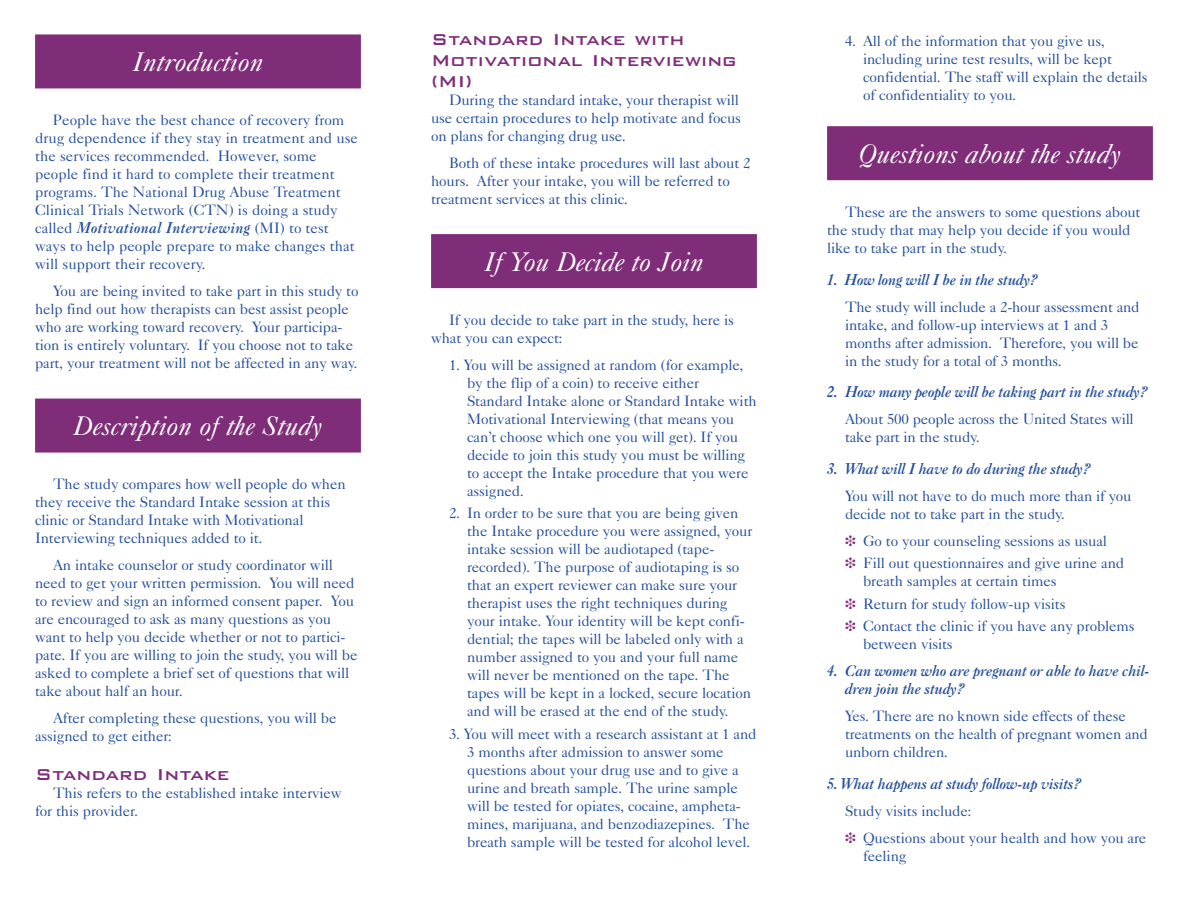
<style>
.page{position:relative;width:1188px;height:918px;background:#fff}
.page>*{position:absolute;margin:0;border:0;box-sizing:border-box;transform-origin:0 0}
.t1{font:italic 27px "Caslon Five Forty";color:#fff}
.t2{font:500 21px/21px "Bank Gothic BT";color:#7f2d79}
.t3{font:15px/18px "Caslon Five Forty";letter-spacing:-.01em;color:#26509b}
.t4{font:italic 700 15px/18px "Caslon BT";letter-spacing:-.03em;color:#26509b}
.t5{font:italic 700 15px "Caslon BT";color:#26509b}
.s1{font-family:"Caslon Five Forty";font-weight:400;font-style:normal}
.s2{color:#7f2d79}
</style>
<div class="page">
<div style="left:35px;top:34px;width:326px;height:54px;background:#7f2d79"></div>
<div style="left:35px;top:399px;width:326px;height:54px;background:#7f2d79"></div>
<div style="left:431px;top:234px;width:326px;height:54px;background:#7f2d79"></div>
<div style="left:827px;top:126px;width:326px;height:54px;background:#7f2d79"></div>
<h1 class="t1" style="left:133px;top:52px;width:132px">Introduction</h1>
<p class="t3" style="left:35px;top:113px;width:324px;text-indent:18px">People have the best chance of recovery from drug dependence if they stay in treatment and use the services recommended. However, some people find it hard to complete their treatment programs. The National Drug Abuse Treatment Clinical Trials Network (CTN) is doing a study</p>
<p class="t5" style="left:35px;top:222px;width:295px"><span class="s1">called</span> Motivational Interviewing <span class="s1">(MI) to test</span></p>
<p class="t3" style="left:35px;top:239px;width:321px">ways to help people prepare to make changes that will support their recovery.</p>
<p class="t3" style="left:35px;top:284px;width:325px;text-indent:18px">You are being invited to take part in this study to help find out how therapists can best assist people who are working toward recovery. Your participa&shy;tion is entirely voluntary. If you choose not to take part, your treatment will not be affected in any way.</p>
<h1 class="t1" style="left:74px;top:417px;width:250px">Description of the Study</h1>
<p class="t3" style="left:35px;top:477px;width:312px;text-indent:18px">The study compares how well people do when they receive the Standard Intake session at this clinic or Standard Intake with Motivational Interviewing techniques added to it.</p>
<p class="t3" style="left:35px;top:558px;width:324px;text-indent:18px">An intake counselor or study coordinator will need to get your written permission. You will need to review and sign an informed consent paper. You are encouraged to ask as many questions as you want to help you decide whether or not to partici&shy;pate. If you are willing to join the study, you will be asked to complete a brief set of questions that will take about half an hour.</p>
<p class="t3" style="left:35px;top:711px;width:303px;text-indent:18px">After completing these questions, you will be assigned to get either:</p>
<h2 class="t2" style="left:35px;top:763px;width:196px">Standard Intake</h2>
<p class="t3" style="left:35px;top:786px;width:308px;text-indent:18px">This refers to the established intake interview for this provider.</p>
<h2 class="t2" style="left:431px;top:27px;width:307px">Standard Intake with<br>Motivational Interviewing (MI)</h2>
<p class="t3" style="left:431px;top:92px;width:311px;text-indent:18px">During the standard intake, your therapist will use certain procedures to help motivate and focus on plans for changing drug use.</p>
<p class="t3" style="left:431px;top:155px;width:321px;text-indent:18px">Both of these intake procedures will last about 2 hours. After your intake, you will be referred to treatment services at this clinic.</p>
<h1 class="t1" style="left:484px;top:252px;width:221px">If You Decide to Join</h1>
<p class="t3" style="left:431px;top:312px;width:304px;text-indent:18px">If you decide to take part in the study, here is what you can expect:</p>
<p class="t3" style="left:467px;top:357px;width:291px;text-indent:-18px">1. You will be assigned at random (for example, by the flip of a coin) to receive either Standard Intake alone or Standard Intake with Motivational Interviewing (that means you can’t choose which one you will get). If you decide to join this study you must be willing to accept the Intake procedure that you were assigned.</p>
<p class="t3" style="left:467px;top:506px;width:287px;text-indent:-18px">2. In order to be sure that you are being given the Intake procedure you were assigned, your intake session will be audiotaped (tape&shy;recorded). The purpose of audiotaping is so that an expert reviewer can make sure your therapist uses the right techniques during your intake. Your identity will be kept confi&shy;dential; the tapes will be labeled only with a number assigned to you and your full name will never be mentioned on the tape. The tapes will be kept in a locked, secure location and will be erased at the end of the study.</p>
<p class="t3" style="left:467px;top:726px;width:291px;text-indent:-18px">3. You will meet with a research assistant at 1 and 3 months after admission to answer some questions about your drug use and to give a urine and breath sample. The urine sample will be tested for opiates, cocaine, ampheta&shy;mines, marijuana, and benzodiazepines. The breath sample will be tested for alcohol level.</p>
<p class="t3" style="left:863px;top:34px;width:286px;text-indent:-18px">4. All of the information that you give us, including urine test results, will be kept confidential. The staff will explain the details of confidentiality to you.</p>
<h1 class="t1" style="left:859px;top:144px;width:264px">Questions about the study</h1>
<p class="t3" style="left:827px;top:204px;width:315px;text-indent:18px">These are the answers to some questions about the study that may help you decide if you would like to take part in the study.</p>
<p class="t4" style="left:827px;top:271px;width:213px">1. How long will I be in the study?</p>
<p class="t3" style="left:845px;top:299px;width:296px">The study will include a 2-hour assessment and intake, and follow-up interviews at 1 and 3 months after admission. Therefore, you will be in the study for a total of 3 months.</p>
<p class="t4" style="left:827px;top:384px;width:322px">2. How many people will be taking part in the study?</p>
<p class="t3" style="left:845px;top:411px;width:290px">About 500 people across the United States will take part in the study.</p>
<p class="t4" style="left:827px;top:460px;width:265px">3. What will I have to do during the study?</p>
<p class="t3" style="left:845px;top:488px;width:288px">You will not have to do much more than if you decide not to take part in the study.</p>
<p class="t3" style="left:845px;top:531px;width:281px;line-height:22.5px"><span class="s2">❉</span> Go to your counseling sessions as usual<br><span class="s2">❉</span> Fill out questionnaires and give urine and</p>
<p class="t3" style="left:845px;top:571px;width:291px;line-height:22.5px;text-indent:18px">breath samples at certain times<br><span class="s2">❉</span> Return for study follow-up visits<br><span class="s2">❉</span> Contact the clinic if you have any problems</p>
<p class="t3" style="left:863px;top:636px;width:91px">between visits</p>
<p class="t4" style="left:845px;top:663px;width:306px;text-indent:-18px">4. Can women who are pregnant or able to have chil&shy;dren join the study?</p>
<p class="t3" style="left:845px;top:708px;width:304px">Yes. There are no known side effects of these treatments on the health of pregnant women and unborn children.</p>
<p class="t4" style="left:827px;top:775px;width:256px">5. What happens at study follow-up visits?</p>
<p class="t3" style="left:845px;top:798px;width:303px;line-height:27px">Study visits include:<br><span class="s2">❉</span> Questions about your health and how you are</p>
<p class="t3" style="left:863px;top:848px;width:45px">feeling</p>
</div>
